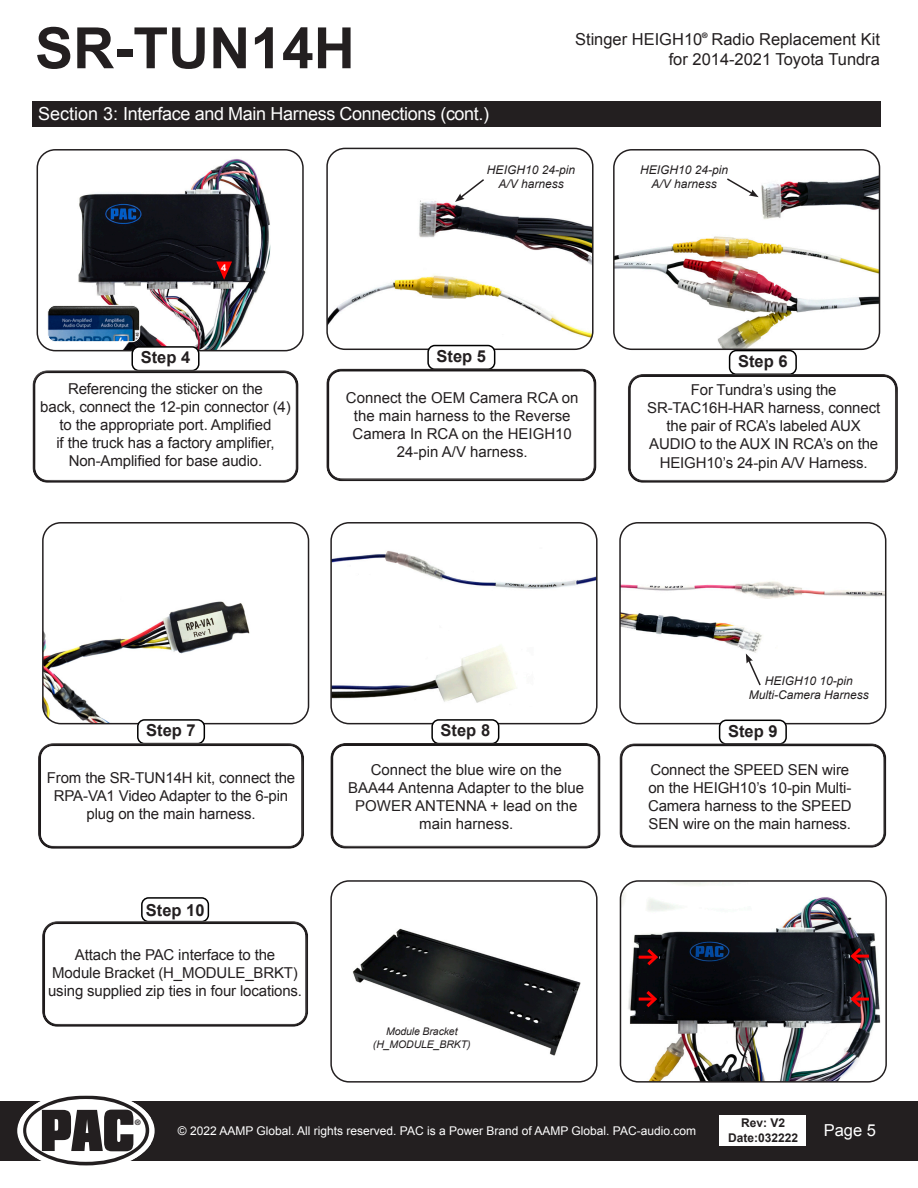
<style>
.page{position:relative;width:918px;height:1188px;background:#fff}
.page>*{position:absolute;margin:0;border:0;box-sizing:border-box;transform-origin:0 0}
.t1{font:700 57px "Arial";color:#231f20}
.t2{font:18px "Arial";letter-spacing:-.02em;color:#fff}
.t3{font:16.5px "Arial";color:#231f20}
.t4{font:700 16.5px "Arial";color:#231f20}
.t5{font:16.5px "Arial";color:#fff}
.Body_text{font:15px/18px "Arial";letter-spacing:-.01em;color:#231f20;text-align:center}
.Body_text-2{font:italic 12px "Arial";color:#231f20}
.t6{font:12px "Arial";color:#fff}
.t7{font:700 12px/14.4px "Arial";color:#231f20;text-align:center}
.t8{font:italic 10.5px "Arial";letter-spacing:-.01em;color:#231f20}
.t9{font:700 9.45px "Arial";color:#fff}
.t10{font:700 7.5px "Helvetica Neue";color:#231f20}
</style>
<div class="page">
<div style="left:0;top:1101px;width:918px;height:60px;background:#231f20"></div>
<svg style="left:21px;top:1095px;width:130px;height:71px"></svg>
<div style="left:720px;top:1116px;width:86px;height:30px;background:#fff"></div>
<div style="left:32px;top:102px;width:849px;height:25px;background:#231f20"></div>
<img style="left:37px;top:150px;width:264px;height:201px">
<div style="left:37px;top:149px;width:267px;height:202px;border:2px solid #231f20;border-radius:18px"></div>
<img style="left:329px;top:148px;width:262px;height:199px">
<div style="left:326px;top:148px;width:268px;height:202px;border:2px solid #231f20;border-radius:18px"></div>
<img style="left:614px;top:150px;width:266px;height:199px">
<div style="left:613px;top:149px;width:267px;height:201px;border:2px solid #231f20;border-radius:18px"></div>
<div style="left:132px;top:347px;width:67px;height:24px;background:#fff;border-radius:7px"></div>
<div style="left:131px;top:346px;width:69px;height:25px;border:2px solid #000;border-radius:7px"></div>
<div style="left:31px;top:369px;width:268px;height:112px;background:#fff;opacity:.75"></div>
<div style="left:31px;top:372px;width:268px;height:112px;background:#fff"></div>
<div style="left:428px;top:346px;width:67px;height:23px;background:#fff;border-radius:7px"></div>
<div style="left:427px;top:345px;width:68px;height:25px;border:2px solid #000;border-radius:7px"></div>
<div style="left:729px;top:350px;width:68px;height:25px;border:2px solid #000;border-radius:7px"></div>
<div style="left:325px;top:366px;width:273px;height:114px;background:#fff;opacity:.75"></div>
<div style="left:325px;top:370px;width:273px;height:113px;background:#231f20;opacity:.75"></div>
<div style="left:627px;top:372px;width:273px;height:109px;background:#fff;opacity:.75"></div>
<div style="left:627px;top:375px;width:273px;height:108px;background:#fff"></div>
<svg style="left:216px;top:262px;width:16px;height:18px"></svg>
<img style="left:48px;top:305px;width:92px;height:37px">
<div style="left:47px;top:305px;width:93px;height:37px;border:1px solid #fff;border-radius:8px"></div>
<svg style="left:455px;top:178px;width:31px;height:24px"></svg>
<svg style="left:725px;top:177px;width:34px;height:20px"></svg>
<img style="left:622px;top:523px;width:264px;height:201px">
<div style="left:619px;top:522px;width:267px;height:202px;border:2px solid #231f20;border-radius:18px"></div>
<div style="left:720px;top:720px;width:66px;height:24px;background:#fff;border-radius:7px"></div>
<div style="left:719px;top:720px;width:68px;height:25px;border:2px solid #000;border-radius:7px"></div>
<div style="left:619px;top:740px;width:268px;height:106px;background:#fff;opacity:.75"></div>
<div style="left:619px;top:745px;width:268px;height:103px;background:#231f20;opacity:.75"></div>
<img style="left:43px;top:523px;width:266px;height:201px">
<div style="left:42px;top:522px;width:267px;height:202px;border:2px solid #231f20;border-radius:18px"></div>
<img style="left:333px;top:525px;width:262px;height:199px">
<div style="left:330px;top:522px;width:268px;height:202px;border:2px solid #231f20;border-radius:18px"></div>
<div style="left:138px;top:720px;width:66px;height:24px;background:#fff;border-radius:7px"></div>
<div style="left:137px;top:719px;width:68px;height:25px;border:2px solid #000;border-radius:7px"></div>
<div style="left:36px;top:740px;width:269px;height:107px;background:#fff;opacity:.75"></div>
<div style="left:36px;top:744px;width:269px;height:106px;background:#231f20;opacity:.75"></div>
<div style="left:432px;top:720px;width:67px;height:24px;background:#fff;border-radius:7px"></div>
<div style="left:431px;top:719px;width:68px;height:25px;border:2px solid #000;border-radius:7px"></div>
<div style="left:329px;top:740px;width:273px;height:107px;background:#fff;opacity:.75"></div>
<div style="left:329px;top:744px;width:273px;height:105px;background:#231f20;opacity:.75"></div>
<svg style="left:746px;top:653px;width:16px;height:34px"></svg>
<img style="left:333px;top:883px;width:262px;height:197px">
<div style="left:330px;top:880px;width:268px;height:203px;border:2px solid #231f20;border-radius:18px"></div>
<img style="left:620px;top:883px;width:264px;height:197px">
<div style="left:620px;top:880px;width:267px;height:203px;border:2px solid #231f20;border-radius:18px"></div>
<div style="left:141px;top:897px;width:68px;height:25px;border:2px solid #000;border-radius:7px"></div>
<div style="left:40px;top:918px;width:269px;height:107px;background:#fff;opacity:.75"></div>
<div style="left:40px;top:922px;width:269px;height:106px;background:#231f20;opacity:.75"></div>
<hr style="left:639px;top:956px;width:17px;height:3px;background:#f00">
<svg style="left:644px;top:946px;width:16px;height:22px"></svg>
<hr style="left:639px;top:998px;width:16px;height:3px;background:#f00">
<svg style="left:643px;top:988px;width:16px;height:22px"></svg>
<hr style="left:853px;top:998px;width:16px;height:3px;background:#f00">
<svg style="left:848px;top:988px;width:16px;height:22px"></svg>
<hr style="left:853px;top:955px;width:16px;height:3px;background:#f00">
<svg style="left:848px;top:945px;width:16px;height:22px"></svg>
<h1 class="t1" style="left:35px;top:10px;width:321px">SR-TUN14H</h1>
<p class="t2" style="left:38px;top:102px;width:453px">Section 3: Interface and Main Harness Connections (cont.)</p>
<p class="t10" style="left:702px;top:30px;width:7px">®</p>
<p class="t3" style="left:575px;top:28px;width:306px">Stinger HEIGH10 Radio Replacement Kit</p>
<p class="t3" style="left:669px;top:48px;width:213px">for 2014-2021 Toyota Tundra</p>
<p class="t9" style="left:221px;top:261px;width:7px">4</p>
<p class="t4" style="left:141px;top:347px;width:51px">Step 4</p>
<p class="Body_text" style="left:68px;top:380px;width:196px">Referencing the sticker on the</p>
<p class="Body_text" style="left:40px;top:398px;width:252px">back, connect the 12-pin connector (4)</p>
<p class="Body_text" style="left:60px;top:416px;width:213px">to the appropriate port. Amplified</p>
<p class="Body_text" style="left:56px;top:434px;width:220px">if the truck has a factory amplifier,</p>
<p class="Body_text" style="left:69px;top:452px;width:195px">Non-Amplified for base audio.</p>
<p class="Body_text-2" style="left:487px;top:162px;width:90px">HEIGH10 24-pin</p>
<p class="Body_text-2" style="left:498px;top:177px;width:67px">A/V harness</p>
<p class="Body_text-2" style="left:640px;top:162px;width:90px">HEIGH10 24-pin</p>
<p class="Body_text-2" style="left:652px;top:177px;width:67px">A/V harness</p>
<p class="t4" style="left:437px;top:345px;width:51px">Step 5</p>
<p class="t4" style="left:738px;top:350px;width:51px">Step 6</p>
<p class="Body_text" style="left:346px;top:389px;width:234px">Connect the OEM Camera RCA on the main harness to the Reverse<br>Camera In RCA on the HEIGH10<br>24-pin A/V harness.</p>
<p class="Body_text" style="left:691px;top:381px;width:147px">For Tundra’s using the</p>
<p class="Body_text" style="left:647px;top:399px;width:234px">SR-TAC16H-HAR harness, connect the pair of RCA’s labeled AUX<br>AUDIO to the AUX IN RCA’s on the</p>
<p class="Body_text" style="left:660px;top:454px;width:210px">HEIGH10’s 24-pin A/V Harness.</p>
<p class="t4" style="left:146px;top:720px;width:51px">Step 7</p>
<p class="Body_text" style="left:47px;top:769px;width:250px">From the SR-TUN14H kit, connect the<br>RPA-VA1 Video Adapter to the 6-pin plug on the main harness.</p>
<p class="t4" style="left:146px;top:899px;width:60px">Step 10</p>
<p class="Body_text" style="left:75px;top:946px;width:202px">Attach the PAC interface to the</p>
<p class="Body_text" style="left:48px;top:964px;width:255px;text-align:left">Module Bracket (H_MODULE_BRKT) using supplied zip ties in four locations.</p>
<p class="t4" style="left:441px;top:720px;width:51px">Step 8</p>
<p class="Body_text" style="left:348px;top:761px;width:238px">Connect the blue wire on the<br>BAA44 Antenna Adapter to the blue<br>POWER ANTENNA + lead on the main harness.</p>
<p class="t8" style="left:386px;top:1024px;width:73px">Module Bracket</p>
<p class="t8" style="left:373px;top:1038px;width:99px">(H_MODULE_BRKT)</p>
<p class="Body_text-2" style="left:765px;top:673px;width:90px">HEIGH10 10-pin</p>
<p class="Body_text-2" style="left:749px;top:687px;width:122px">Multi-Camera Harness</p>
<p class="t4" style="left:728px;top:720px;width:51px">Step 9</p>
<p class="Body_text" style="left:648px;top:761px;width:205px;text-align:left">Connect the SPEED SEN wire on the HEIGH10’s 10-pin Multi-<br>Camera harness to the SPEED<br>SEN wire on the main harness.</p>
<p class="t10" style="left:135px;top:1117px;width:7px">®</p>
<p class="t7" style="left:728px;top:1116px;width:72px">Rev: V2<br>Date:032222</p>
<p class="t6" style="left:178px;top:1123px;width:520px">© 2022 AAMP Global. All rights reserved. PAC is a Power Brand of AAMP Global. PAC-audio.com</p>
<p class="t5" style="left:824px;top:1119px;width:54px">Page 5</p>
</div>
